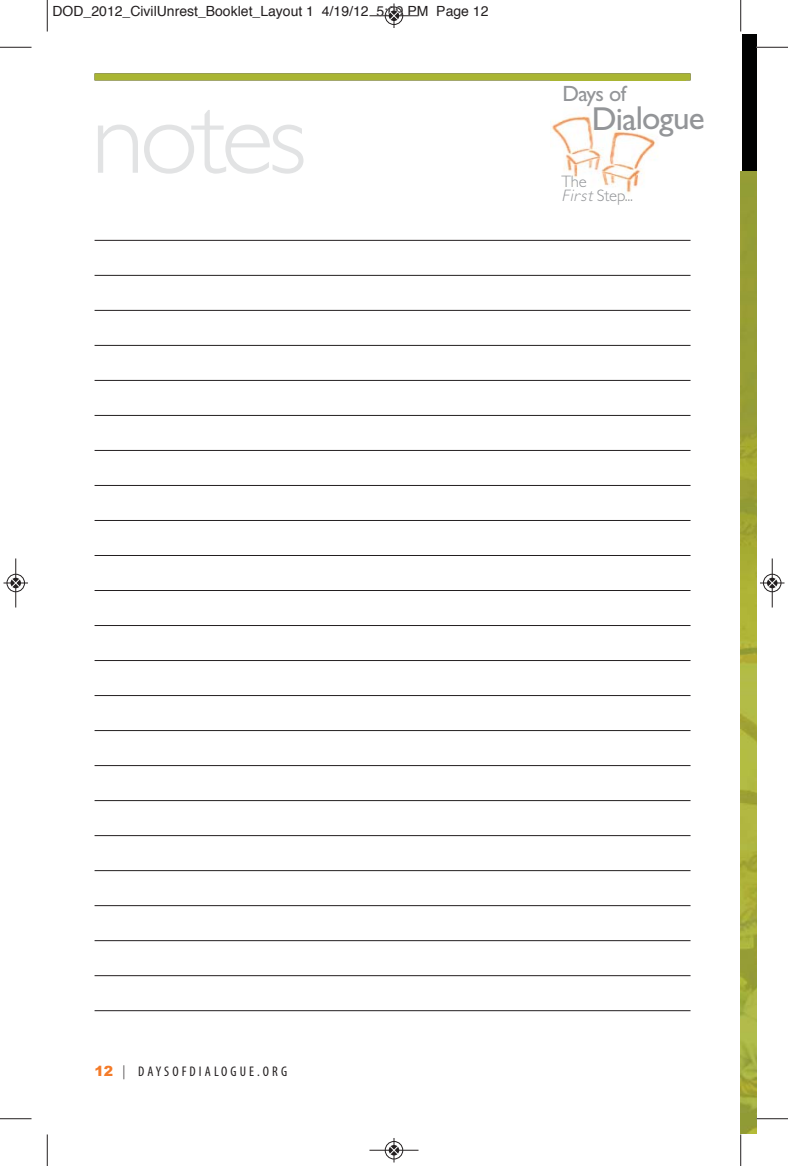
<style>
.page{position:relative;width:788px;height:1166px;background:#fff}
.page>*{position:absolute;margin:0;border:0;box-sizing:border-box;transform-origin:0 0}
.t1{font:300 105px "Gill Sans";letter-spacing:-.05em;color:#e2e3e4;scale:1.04 1}
.t2{font:33.25px "Gill Sans";letter-spacing:-.03em;color:#939598}
.t3{font:22.22px "Gill Sans";letter-spacing:-.025em;color:#939598}
.t4{font:300 16.62px/14.7px "Gill Sans";letter-spacing:-.015em;color:#939598}
.t5{font:14px "Helvetica";color:#231f20}
.t6{font:condensed 14px "Myriad Pro";letter-spacing:.22em;color:#231f20}
.s1{font-style:italic}
.s2{font-family:"Arial";font-weight:900;font-stretch:normal;color:#f47b29}
.s3{font-family:"Geometric Slabserif Light BT";font-stretch:normal}
</style>
<div class="page">
<hr style="left:94px;top:240px;width:596px;height:1px;background:#231f20">
<hr style="left:94px;top:275px;width:596px;height:1px;background:#231f20">
<hr style="left:94px;top:310px;width:596px;height:1px;background:#231f20">
<hr style="left:94px;top:345px;width:596px;height:1px;background:#231f20">
<hr style="left:94px;top:380px;width:596px;height:1px;background:#231f20">
<hr style="left:94px;top:415px;width:596px;height:1px;background:#231f20">
<hr style="left:94px;top:450px;width:596px;height:1px;background:#231f20">
<hr style="left:94px;top:485px;width:596px;height:1px;background:#231f20">
<hr style="left:94px;top:520px;width:596px;height:1px;background:#231f20">
<hr style="left:94px;top:555px;width:596px;height:1px;background:#231f20">
<hr style="left:94px;top:590px;width:596px;height:1px;background:#231f20">
<hr style="left:94px;top:625px;width:596px;height:1px;background:#231f20">
<hr style="left:94px;top:660px;width:596px;height:1px;background:#231f20">
<hr style="left:94px;top:695px;width:596px;height:1px;background:#231f20">
<hr style="left:94px;top:730px;width:596px;height:1px;background:#231f20">
<hr style="left:94px;top:765px;width:596px;height:1px;background:#231f20">
<hr style="left:94px;top:800px;width:596px;height:1px;background:#231f20">
<hr style="left:94px;top:835px;width:596px;height:1px;background:#231f20">
<hr style="left:94px;top:870px;width:596px;height:1px;background:#231f20">
<hr style="left:94px;top:905px;width:596px;height:1px;background:#231f20">
<hr style="left:94px;top:940px;width:596px;height:1px;background:#231f20">
<hr style="left:94px;top:975px;width:596px;height:1px;background:#231f20">
<hr style="left:94px;top:1010px;width:596px;height:1px;background:#231f20">
<div style="left:94px;top:73px;width:596px;height:7px;background:#a9b533"></div>
<img style="left:550px;top:80px;width:135px;height:115px">
<div style="left:741px;top:35px;width:15px;height:145px;background:#010202"></div>
<img style="left:740px;top:171px;width:16px;height:962px">
<hr style="left:47px;top:0;width:1px;height:32px;background:#231f20">
<hr style="left:0;top:47px;width:32px;height:1px;background:#231f20">
<hr style="left:740px;top:0;width:1px;height:32px;background:#231f20">
<hr style="left:756px;top:47px;width:32px;height:1px;background:#231f20">
<hr style="left:47px;top:1134px;width:1px;height:31px;background:#231f20">
<hr style="left:0;top:1118px;width:32px;height:1px;background:#231f20">
<hr style="left:740px;top:1134px;width:1px;height:31px;background:#231f20">
<hr style="left:756px;top:1118px;width:32px;height:1px;background:#231f20">
<div style="left:384px;top:6px;width:19px;height:19px;border:1px solid #fff;border-radius:50%"></div>
<hr style="left:369px;top:15px;width:49px;height:1px;background:#231f20">
<div style="left:385px;top:7px;width:18px;height:18px;border:1px solid #231f20;border-radius:50%"></div>
<svg style="left:389px;top:4px;width:9px;height:24px"></svg>
<div style="left:384px;top:1140px;width:19px;height:19px;border:1px solid #fff;border-radius:50%"></div>
<hr style="left:369px;top:1149px;width:49px;height:1px;background:#231f20">
<div style="left:385px;top:1141px;width:18px;height:18px;border:1px solid #231f20;border-radius:50%"></div>
<svg style="left:389px;top:1138px;width:9px;height:24px"></svg>
<div style="left:6px;top:573px;width:19px;height:19px;border:1px solid #fff;border-radius:50%"></div>
<hr style="left:15px;top:558px;width:1px;height:49px;background:#231f20">
<div style="left:7px;top:574px;width:18px;height:18px;border:1px solid #231f20;border-radius:50%"></div>
<svg style="left:4px;top:578px;width:24px;height:9px"></svg>
<div style="left:762px;top:573px;width:19px;height:19px;border:1px solid #fff;border-radius:50%"></div>
<hr style="left:771px;top:558px;width:1px;height:49px;background:#231f20">
<div style="left:763px;top:574px;width:18px;height:18px;border:1px solid #231f20;border-radius:50%"></div>
<svg style="left:760px;top:578px;width:24px;height:9px"></svg>
<p class="t5" style="left:52px;top:5px;width:437px">DOD_2012_CivilUnrest_Booklet_Layout 1 4/19/12 5:09 PM Page 12</p>
<h1 class="t1" style="left:91px;top:78px;width:209px">notes</h1>
<h3 class="t3" style="left:562px;top:81px;width:65px">Days of</h3>
<h2 class="t2" style="left:591px;top:99px;width:114px">Dialogue</h2>
<p class="t4" style="left:561px;top:174px;width:73px">The<br><span class="s1">First</span>Step...</p>
<p class="t6" style="left:94px;top:1062px;width:194px"><span class="s2">12</span> <span class="s3">|</span> DAYSOFDIALOGUE.ORG</p>
</div>
